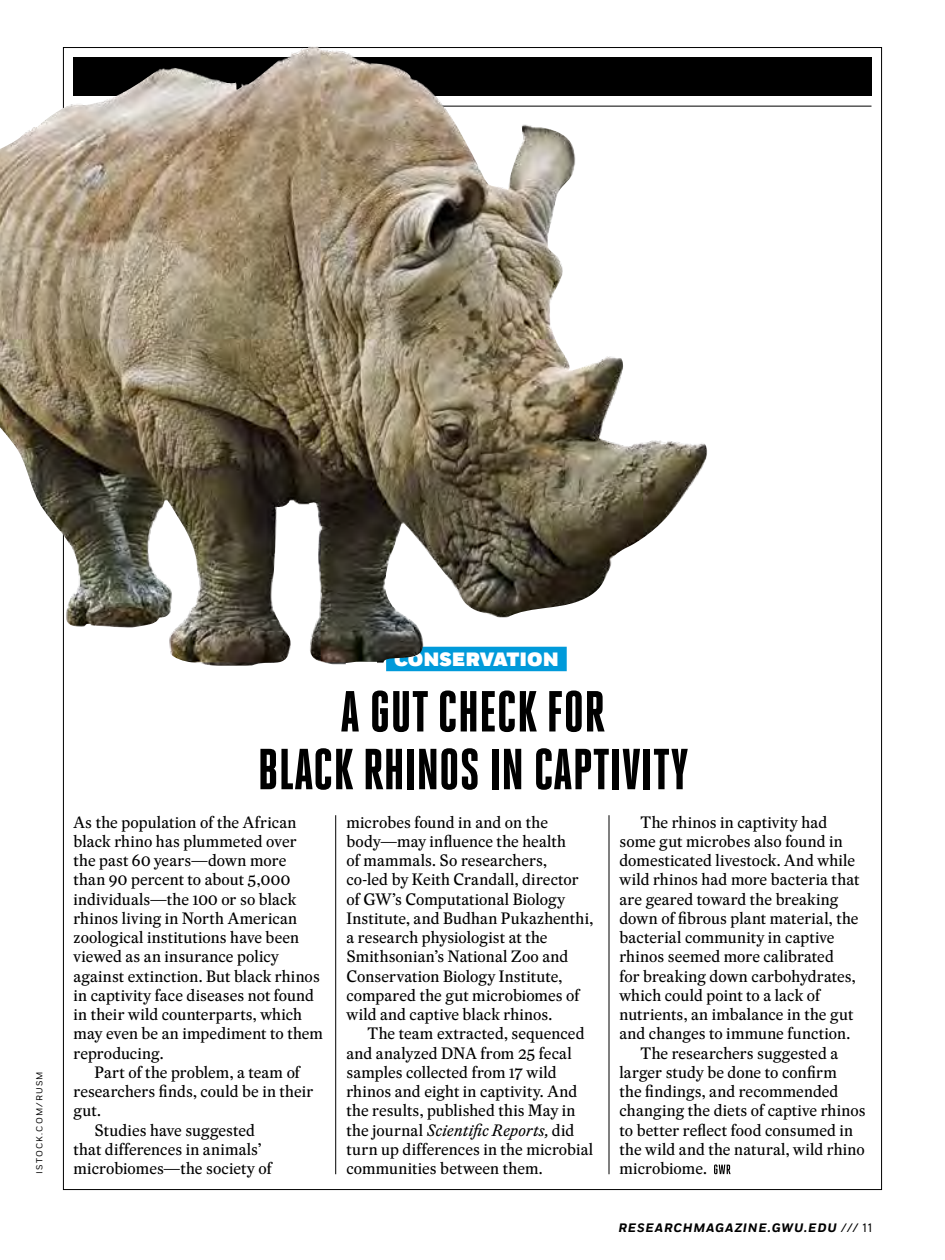
<style>
.page{position:relative;width:945px;height:1260px;background:#fff}
.page>*{position:absolute;margin:0;border:0;box-sizing:border-box;transform-origin:0 0}
.t1{font:800 57.75px/57.8px "Heroic Condensed";color:#000;text-align:center}
.t2{font:900 19.25px "Fort";color:#fff}
.t3{font:16.1px/19.2px "Eudald News";letter-spacing:.005em;color:#000}
.t4{font:italic 700 12.25px "Fort";letter-spacing:.07em;color:#000}
.t5{font:8.75px "Fort";letter-spacing:.135em;color:#000}
.s1{font-style:italic}
.s2{font-weight:400;font-style:normal}
</style>
<div class="page">
<div style="left:73px;top:58px;width:799px;height:38px;background:#000"></div>
<hr style="left:73px;top:106px;width:799px;height:1px;background:#000">
<hr style="left:335px;top:815px;width:1px;height:359px;background:#000">
<hr style="left:609px;top:815px;width:1px;height:359px;background:#000">
<svg style="left:714px;top:1164px;width:17px;height:10px"></svg>
<img style="left:0;top:47px;width:717px;height:624px">
<p class="t5" style="left:34px;top:1174px;width:104px;rotate:-90deg">ISTOCK.COM/RUSM</p>
<p class="t2" style="left:394px;top:647px;width:166px">CONSERVATION</p>
<h1 class="t1" style="left:258px;top:683px;width:432px">A GUT CHECK FOR<br>BLACK RHINOS IN CAPTIVITY</h1>
<p class="t3" style="left:346px;top:812px;width:248px">microbes found in and on the body—may influence the health<br>of mammals. So researchers,<br>co-led by Keith Crandall, director of GW’s Computational Biology<br>Institute, and Budhan Pukazhenthi, a research physiologist at the<br>Smithsonian’s National Zoo and<br>Conservation Biology Institute, compared the gut microbiomes of wild and captive black rhinos.</p>
<p class="t3" style="left:346px;top:1024px;width:248px;text-indent:21px">The team extracted, sequenced and analyzed DNA from 25 fecal samples collected from 17 wild rhinos and eight in captivity. And the results, published this May in the journal <span class="s1">Scientific Reports,</span> did turn up differences in the microbial communities between them.</p>
<p class="t3" style="left:640px;top:812px;width:188px">The rhinos in captivity had</p>
<p class="t3" style="left:620px;top:831px;width:225px">some gut microbes also found in</p>
<p class="t3" style="left:620px;top:851px;width:237px">domesticated livestock. And while</p>
<p class="t3" style="left:620px;top:870px;width:242px">wild rhinos had more bacteria that</p>
<p class="t3" style="left:620px;top:889px;width:221px">are geared toward the breaking</p>
<p class="t3" style="left:620px;top:908px;width:241px">down of fibrous plant material, the</p>
<p class="t3" style="left:620px;top:928px;width:217px">bacterial community in captive</p>
<p class="t3" style="left:620px;top:947px;width:216px">rhinos seemed more calibrated</p>
<p class="t3" style="left:620px;top:966px;width:238px">for breaking down carbohydrates,</p>
<p class="t3" style="left:620px;top:985px;width:202px">which could point to a lack of</p>
<p class="t3" style="left:620px;top:1005px;width:235px">nutrients, an imbalance in the gut</p>
<p class="t3" style="left:620px;top:1024px;width:232px">and changes to immune function.</p>
<p class="t3" style="left:640px;top:1043px;width:199px">The researchers suggested a</p>
<p class="t3" style="left:620px;top:1062px;width:219px">larger study be done to confirm</p>
<p class="t3" style="left:620px;top:1082px;width:220px">the findings, and recommended</p>
<p class="t3" style="left:620px;top:1101px;width:248px">changing the diets of captive rhinos</p>
<p class="t3" style="left:620px;top:1120px;width:235px">to better reflect food consumed in</p>
<p class="t3" style="left:620px;top:1139px;width:247px">the wild and the natural, wild rhino</p>
<p class="t3" style="left:620px;top:1159px;width:89px">microbiome.</p>
<p class="t3" style="left:73px;top:812px;width:251px">As the population of the African black rhino has plummeted over<br>the past 60 years—down more<br>than 90 percent to about 5,000 individuals—the 100 or so black rhinos living in North American zoological institutions have been viewed as an insurance policy against extinction. But black rhinos in captivity face diseases not found in their wild counterparts, which may even be an impediment to them reproducing.</p>
<p class="t3" style="left:94px;top:1062px;width:207px">Part of the problem, a team of</p>
<p class="t3" style="left:73px;top:1082px;width:241px">researchers finds, could be in their</p>
<p class="t3" style="left:73px;top:1101px;width:29px">gut.</p>
<p class="t3" style="left:94px;top:1120px;width:162px">Studies have suggested</p>
<p class="t3" style="left:73px;top:1139px;width:190px">that differences in animals’</p>
<p class="t3" style="left:73px;top:1159px;width:200px">microbiomes—the society of</p>
<p class="t4" style="left:619px;top:1220px;width:255px">RESEARCHMAGAZINE.GWU.EDU <span class="s2">/// 11</span></p>
</div>
